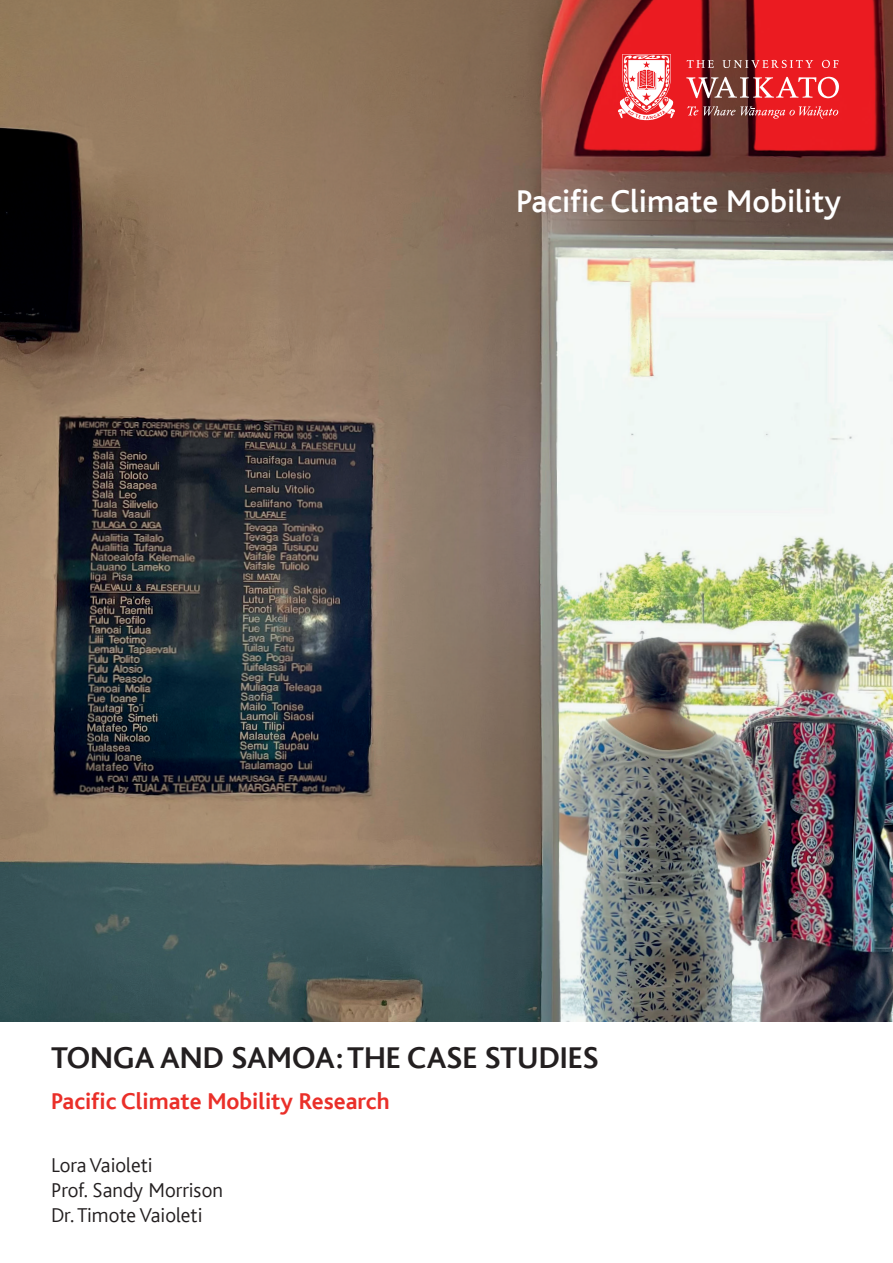
<style>
.page{position:relative;width:893px;height:1263px;background:#fff}
.page>*{position:absolute;margin:0;border:0;box-sizing:border-box;transform-origin:0 0}
.t1{font:500 33px "Bliss Baltic";color:#fff}
.t2{font:700 31.5px "Bliss Baltic";color:#231f20}
.t3{font:700 24px "Bliss Baltic";color:#ea2f29}
.t4{font:300 21px/25.2px "Bliss Baltic";color:#231f20}
</style>
<div class="page">
<img style="left:0;top:0;width:893px;height:1022px">
<svg style="left:687px;top:60px;width:27px;height:8px"></svg>
<svg style="left:722px;top:60px;width:91px;height:8px"></svg>
<svg style="left:822px;top:60px;width:16px;height:8px"></svg>
<svg style="left:687px;top:106px;width:151px;height:13px;background:#c5494b"></svg>
<svg style="left:686px;top:77px;width:153px;height:21px"></svg>
<svg style="left:618px;top:54px;width:57px;height:66px"></svg>
<h1 class="t1" style="left:516px;top:183px;width:326px">Pacific Climate Mobility</h1>
<h2 class="t2" style="left:51px;top:1041px;width:549px">TONGA AND SAMOA: THE CASE STUDIES</h2>
<p class="t3" style="left:51px;top:1088px;width:340px">Pacific Climate Mobility Research</p>
<p class="t4" style="left:51px;top:1152px;width:173px">Lora Vaioleti<br>Prof. Sandy Morrison<br>Dr. Timote Vaioleti</p>
</div>
